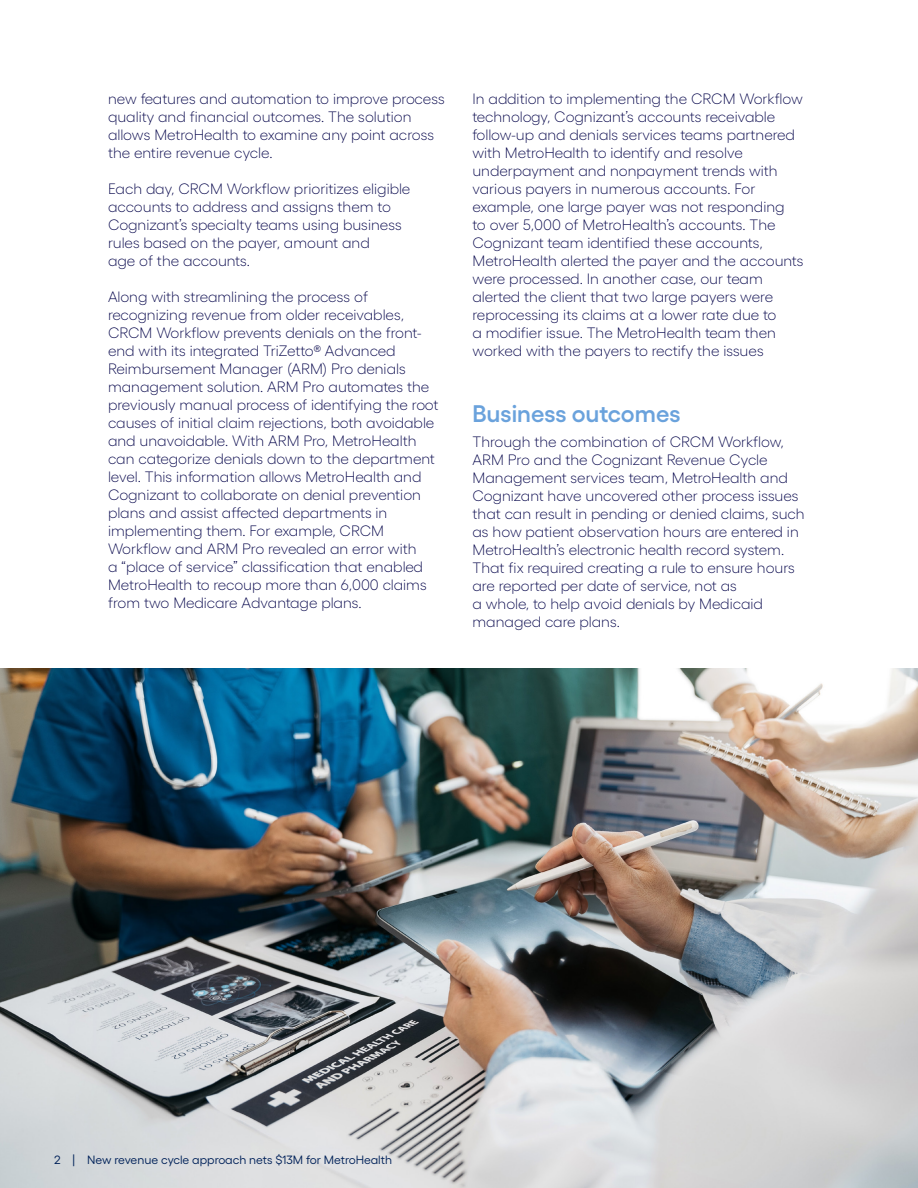
<style>
.page{position:relative;width:918px;height:1188px;background:#fff}
.page>*{position:absolute;margin:0;border:0;box-sizing:border-box;transform-origin:0 0}
.Body_text{font:600 24px "Gellix";color:#6aa2dc}
.Body_text-2{font:300 15px/18px "Gellix";color:#000048}
.Folio_Centered_8_10{font:12px "Gellix";color:#002159}
</style>
<div class="page">
<img style="left:0;top:669px;width:918px;height:519px">
<p class="Body_text-2" style="left:108px;top:88px;width:338px">new features and automation to improve process quality and financial outcomes. The solution allows MetroHealth to examine any point across the entire revenue cycle.</p>
<p class="Body_text-2" style="left:108px;top:178px;width:304px">Each day, CRCM Workflow prioritizes eligible accounts to address and assigns them to Cognizant’s specialty teams using business rules based on the payer, amount and<br>age of the accounts.</p>
<p class="Body_text-2" style="left:108px;top:286px;width:332px">Along with streamlining the process of recognizing revenue from older receivables, CRCM Workflow prevents denials on the front&shy;end with its integrated TriZetto® Advanced Reimbursement Manager (ARM) Pro denials management solution. ARM Pro automates the previously manual process of identifying the root causes of initial claim rejections, both avoidable and unavoidable. With ARM Pro, MetroHealth can categorize denials down to the department level. This information allows MetroHealth and Cognizant to collaborate on denial prevention plans and assist affected departments in implementing them. For example, CRCM Workflow and ARM Pro revealed an error with<br>a “place of service” classification that enabled MetroHealth to recoup more than 6,000 claims from two Medicare Advantage plans.</p>
<p class="Body_text-2" style="left:472px;top:88px;width:333px">In addition to implementing the CRCM Workflow technology, Cognizant’s accounts receivable follow-up and denials services teams partnered with MetroHealth to identify and resolve underpayment and nonpayment trends with various payers in numerous accounts. For example, one large payer was not responding<br>to over 5,000 of MetroHealth’s accounts. The Cognizant team identified these accounts, MetroHealth alerted the payer and the accounts were processed. In another case, our team alerted the client that two large payers were reprocessing its claims at a lower rate due to<br>a modifier issue. The MetroHealth team then worked with the payers to rectify the issues</p>
<p class="Body_text" style="left:472px;top:395px;width:210px">Business outcomes</p>
<p class="Body_text-2" style="left:472px;top:431px;width:334px">Through the combination of CRCM Workflow, ARM Pro and the Cognizant Revenue Cycle Management services team, MetroHealth and Cognizant have uncovered other process issues that can result in pending or denied claims, such as how patient observation hours are entered in MetroHealth’s electronic health record system.<br>That fix required creating a rule to ensure hours are reported per date of service, not as</p>
<p class="Body_text-2" style="left:472px;top:593px;width:292px">a whole, to help avoid denials by Medicaid managed care plans.</p>
<p class="Folio_Centered_8_10" style="left:54px;top:1151px;width:340px">2 | New revenue cycle approach nets $13M for MetroHealth</p>
</div>
